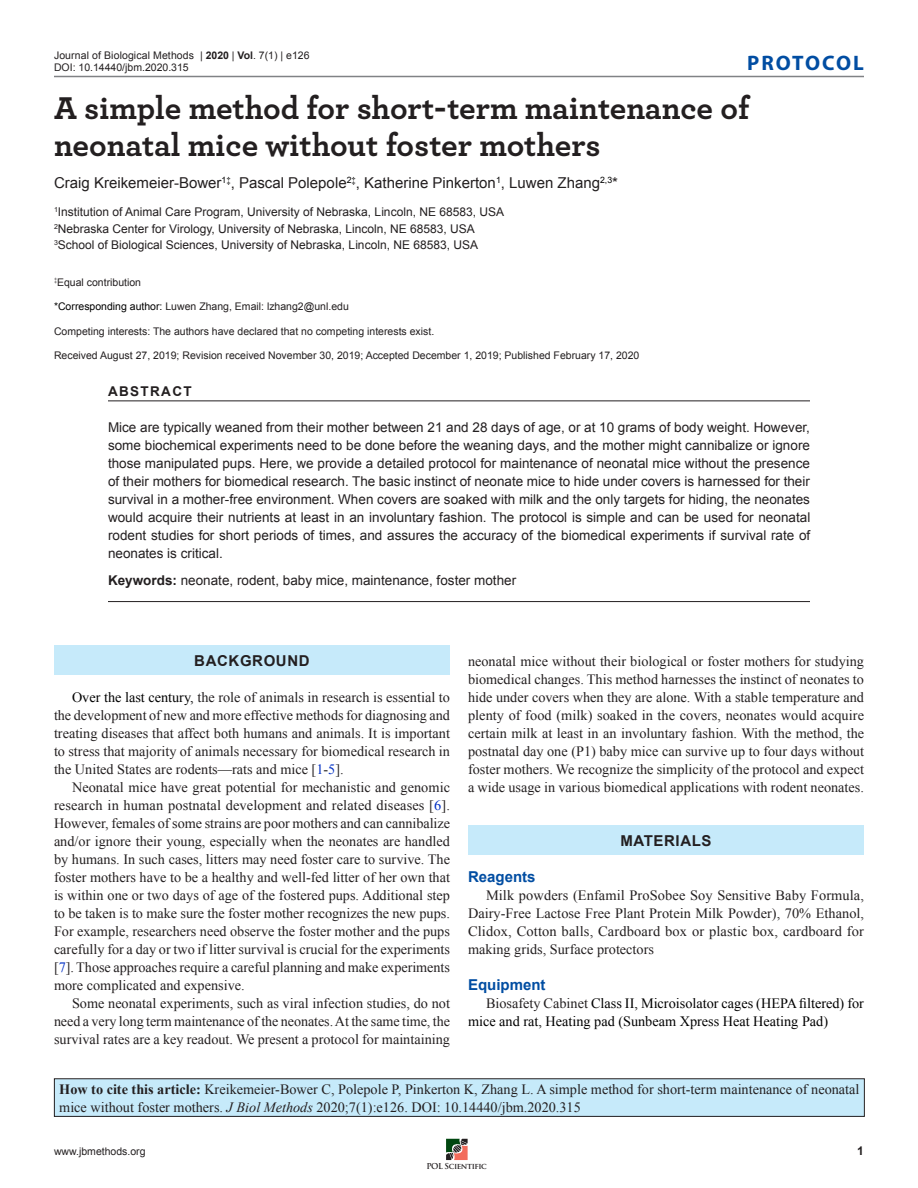
<style>
.page{position:relative;width:918px;height:1188px;background:#fff}
.page>*{position:absolute;margin:0;border:0;box-sizing:border-box;transform-origin:0 0}
.t1{font:700 33px/37.5px "Archer";color:#231f20}
.Article_Type{font:700 21px "Myriad Pro";letter-spacing:.09em;color:#014da2}
.Authors{font:15px "Arial";color:#231f20}
.Section_Header{font:700 15px "Arial";letter-spacing:.04em;color:#231f20}
.Subhead_Blue{font:700 15px "Arial";color:#014da2}
.Body{font:14.25px/18px "Times New Roman";color:#231f20;text-align:justify}
.Citation{font:14.25px/18px "Times New Roman";color:#231f20}
.Body-2{font:14.25px/18px "Times New Roman";color:#000}
.Abstract{font:13.5px/18px "Arial";color:#231f20;text-align:justify}
.Keywords{font:13.5px "Arial";color:#231f20}
.Abstract_title{font:700 13.5px "Arial";letter-spacing:.1em;color:#231f20}
.Affiliation{font:12px/16.5px "Arial";color:#231f20}
.t2{font:700 12px "Arial";color:#231f20}
.Manuscript_info{font:10.5px/12.6px "Arial";color:#231f20}
.Competing_interests{font:10.5px "Arial";color:#231f20}
.Corresponding_author{font:10.5px "Arial";color:#231f20}
.Equal_contribution{font:10.5px "Arial";color:#231f20}
.t3{font:700 7.95px "Trajan Pro";letter-spacing:-.05em;color:#231f20}
.s1{font-weight:700}
.s2{color:#000}
.s3{color:#002fc4}
.s4{color:#231f20}
.s5{font-style:italic}
</style>
<div class="page">
<svg style="left:446px;top:1139px;width:22px;height:21px"></svg>
<hr style="left:54px;top:76px;width:810px;height:1px;background:#808285">
<hr style="left:108px;top:400px;width:702px;height:1px;background:#231f20">
<hr style="left:108px;top:601px;width:702px;height:1px;background:#231f20">
<div style="left:54px;top:645px;width:396px;height:30px;background:#c6eafa"></div>
<div style="left:468px;top:825px;width:396px;height:30px;background:#c6eafa"></div>
<div style="left:54px;top:1079px;width:810px;height:37px;background:#c6eafa"></div>
<div style="left:54px;top:1078px;width:811px;height:39px;border:1px solid #231f20"></div>
<p class="Manuscript_info" style="left:54px;top:49px;width:257px">Journal of Biological Methods | <span class="s1">2020</span> | <span class="s1">Vol</span>. 7(1) | e126<br>DOI: 10.14440/jbm.2020.315</p>
<p class="t1" style="left:54px;top:87px;width:697px">A simple method for short-term maintenance of neonatal mice without foster mothers</p>
<p class="Authors" style="left:54px;top:172px;width:566px">Craig Kreikemeier-Bower<sup>1</sup><sup>‡</sup>, Pascal Polepole<sup>2</sup><sup>‡</sup>, Katherine Pinkerton<sup>1</sup>, Luwen Zhang<sup>2,3</sup>*</p>
<p class="Affiliation" style="left:54px;top:204px;width:452px"><sup>1</sup>Institution of Animal Care Program, University of Nebraska, Lincoln, NE 68583, USA<br><sup>2</sup>Nebraska Center for Virology, University of Nebraska, Lincoln, NE 68583, USA<br><sup>3</sup>School of Biological Sciences, University of Nebraska, Lincoln, NE 68583, USA</p>
<p class="Equal_contribution" style="left:54px;top:275px;width:89px"><sup>‡</sup>Equal contribution</p>
<p class="Corresponding_author" style="left:54px;top:300px;width:296px"><span class="s2">*Corresponding author:</span> Luwen Zhang, Email: lzhang2@unl.edu</p>
<p class="Competing_interests" style="left:54px;top:324px;width:382px">Competing interests: The authors have declared that no competing interests exist.</p>
<p class="Manuscript_info" style="left:54px;top:350px;width:587px">Received August 27, 2019; Revision received November 30, 2019; Accepted December 1, 2019; Published February 17, 2020</p>
<p class="Abstract_title" style="left:108px;top:382px;width:85px">ABSTRACT</p>
<p class="Abstract" style="left:108px;top:418px;width:704px">Mice are typically weaned from their mother between 21 and 28 days of age, or at 10 grams of body weight. However, some biochemical experiments need to be done before the weaning days, and the mother might cannibalize or ignore those manipulated pups. Here, we provide a detailed protocol for maintenance of neonatal mice without the presence of their mothers for biomedical research. The basic instinct of neonate mice to hide under covers is harnessed for their survival in a mother-free environment. When covers are soaked with milk and the only targets for hiding, the neonates would acquire their nutrients at least in an involuntary fashion. The protocol is simple and can be used for neonatal rodent studies for short periods of times, and assures the accuracy of the biomedical experiments if survival rate of neonates is critical.</p>
<p class="Keywords" style="left:108px;top:571px;width:410px"><span class="s1">Keywords:</span> neonate, rodent, baby mice, maintenance, foster mother</p>
<p class="Article_Type" style="left:747px;top:49px;width:118px">PROTOCOL</p>
<p class="Section_Header" style="left:194px;top:651px;width:117px">BACKGROUND</p>
<p class="Body" style="left:54px;top:688px;width:398px;text-indent:18px"><span class="s2">Over the last century,</span> the role of animals in research is essential to the development of new and more effective methods for diagnosing and treating diseases that affect both humans and animals. It is important to stress that majority of animals necessary for biomedical research in the United States are rodents—rats and mice [<span class="s3">1</span>-<span class="s3">5</span>].</p>
<p class="Body" style="left:54px;top:778px;width:398px;text-indent:18px">Neonatal mice have great potential for mechanistic and genomic research in human postnatal development and related diseases [<span class="s3">6</span>].<br>However, females of some strains are poor mothers and can cannibalize and/or ignore their young, especially when the neonates are handled by humans. In such cases, litters may need foster care to survive. The foster mothers have to be a healthy and well-fed litter of her own that is within one or two days of age of the fostered pups. Additional step to be taken is to make sure the foster mother recognizes the new pups.<br>For example, researchers need observe the foster mother and the pups carefully for a day or two if litter survival is crucial for the experiments [<span class="s3">7</span>]. Those approaches require a careful planning and make experiments more complicated and expensive.</p>
<p class="Body" style="left:54px;top:994px;width:398px;text-indent:18px">Some neonatal experiments, such as viral infection studies, do not need a very long term maintenance of the neonates. At the same time, the survival rates are a key readout. We present a protocol for maintaining</p>
<p class="Body" style="left:468px;top:652px;width:398px">neonatal mice without their biological or foster mothers for studying biomedical changes. This method harnesses the instinct of neonates to hide under covers when they are alone. With a stable temperature and plenty of food (milk) soaked in the covers, neonates would acquire certain milk at least in an involuntary fashion. With the method, the postnatal day one (P1) baby mice can survive up to four days without foster mothers. We recognize the simplicity of the protocol and expect a wide usage in various biomedical applications with rodent neonates.</p>
<p class="Section_Header" style="left:620px;top:831px;width:93px">MATERIALS</p>
<p class="Subhead_Blue" style="left:468px;top:867px;width:69px">Reagents</p>
<p class="Body" style="left:468px;top:886px;width:398px;text-indent:18px">Milk powders (Enfamil ProSobee Soy Sensitive Baby Formula, Dairy-Free Lactose Free Plant Protein Milk Powder), 70% Ethanol, Clidox, Cotton balls, Cardboard box or plastic box, cardboard for making grids, Surface protectors</p>
<p class="Subhead_Blue" style="left:468px;top:975px;width:79px">Equipment</p>
<p class="Body-2" style="left:468px;top:994px;width:398px;text-indent:18px"><span class="s4">Biosafety Cabinet</span> Class II, Microisolator cages (HEPA filtered) for mice and rat, Heating pad (Sunbeam Xpress Heat Heating Pad)</p>
<p class="Citation" style="left:59px;top:1080px;width:802px"><span class="s1">How to cite this article:</span> Kreikemeier-Bower C, Polepole P, Pinkerton K, Zhang L. A simple method for short-term maintenance of neonatal mice without foster mothers. <span class="s5">J Biol Methods</span> 2020;7(1):e126. DOI: 10.14440/jbm.2020.315</p>
<p class="Manuscript_info" style="left:54px;top:1145px;width:93px">www.jbmethods.org</p>
<p class="t2" style="left:857px;top:1143px;width:8px">1</p>
<p class="t3" style="left:427px;top:1161px;width:62px">POL Scientific</p>
</div>
